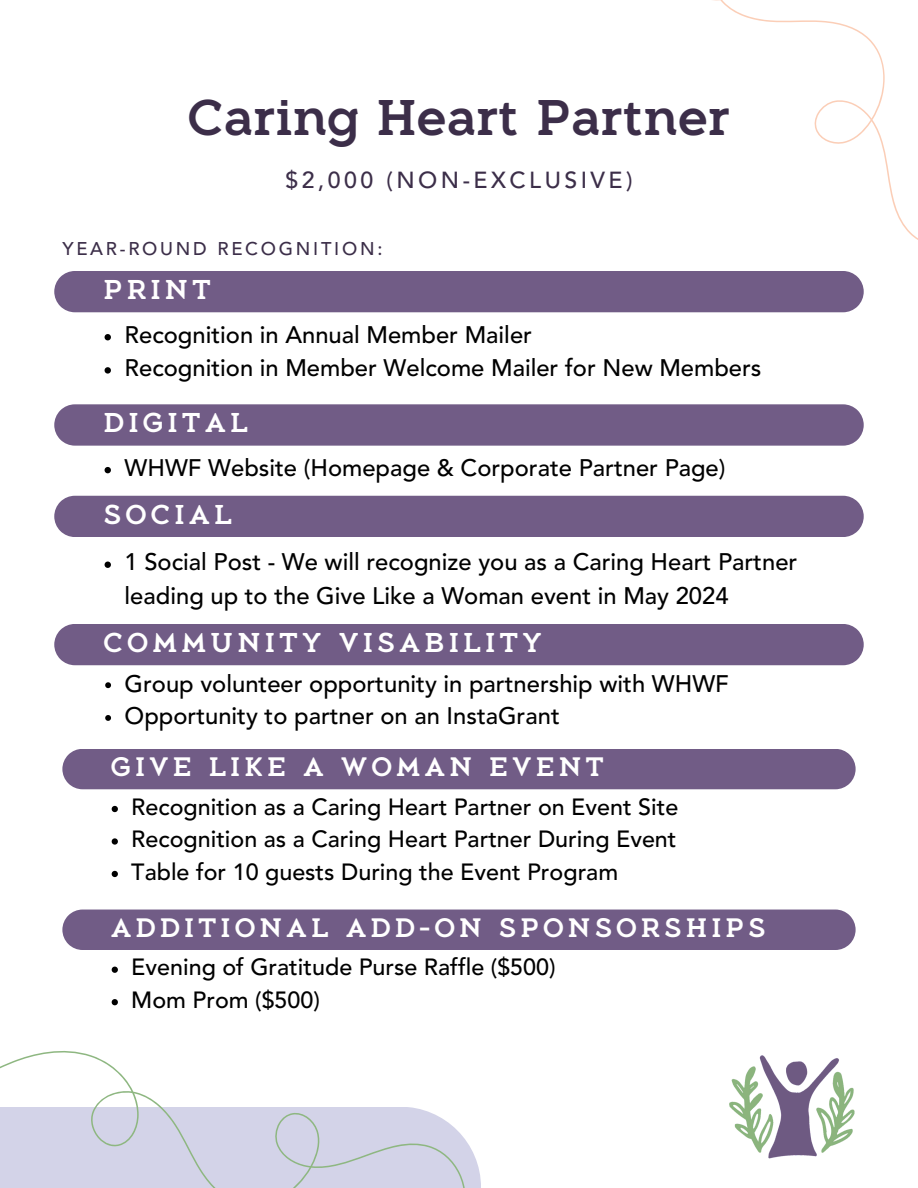
<style>
.page{position:relative;width:918px;height:1188px;background:#fff}
.page>*{position:absolute;margin:0;border:0;box-sizing:border-box;transform-origin:0 0}
.t1{font:500 49.95px "Aeron";color:#3c2e49}
.t2{font:500 27.15px "Aeron";letter-spacing:.15em;color:#fff}
.t3{font:500 26.7px "Aeron";letter-spacing:.15em;color:#fff}
.t4{font:500 23.85px/33.2px "Avenir LT Std";color:#000}
.t5{font:500 23.25px "Avenir LT Std";color:#000}
.t6{font:500 23.1px "Avenir LT Std";letter-spacing:.15em;color:#3c2e49}
.t7{font:500 18.3px "Avenir LT Std";letter-spacing:.15em;color:#3c2e49}
</style>
<div class="page">
<img style="left:729px;top:1055px;width:126px;height:104px">
<svg style="left:105px;top:334px;width:6px;height:6px"></svg>
<svg style="left:105px;top:367px;width:6px;height:7px"></svg>
<div style="left:54px;top:271px;width:810px;height:41px;background:#715c86"></div>
<svg style="left:105px;top:467px;width:6px;height:6px"></svg>
<div style="left:54px;top:404px;width:810px;height:42px;background:#715c86"></div>
<svg style="left:112px;top:806px;width:6px;height:6px"></svg>
<div style="left:62px;top:749px;width:794px;height:40px;background:#715c86"></div>
<svg style="left:105px;top:562px;width:6px;height:6px"></svg>
<div style="left:54px;top:496px;width:810px;height:41px;background:#715c86"></div>
<svg style="left:0;top:838px;width:481px;height:350px"></svg>
<svg style="left:713px;top:0;width:205px;height:240px"></svg>
<svg style="left:105px;top:682px;width:6px;height:6px"></svg>
<svg style="left:105px;top:715px;width:6px;height:6px"></svg>
<div style="left:54px;top:624px;width:810px;height:41px;background:#715c86"></div>
<svg style="left:112px;top:967px;width:6px;height:6px"></svg>
<svg style="left:112px;top:999px;width:6px;height:6px"></svg>
<div style="left:62px;top:910px;width:794px;height:40px;background:#715c86"></div>
<p class="t1" style="left:188px;top:89px;width:544px">Caring Heart Partner</p>
<p class="t6" style="left:285px;top:171px;width:349px">$2,000 (NON-EXCLUSIVE)</p>
<h2 class="t7" style="left:62px;top:241px;width:322px">YEAR-ROUND RECOGNITION:</h2>
<p class="t2" style="left:104px;top:274px;width:109px">PRINT</p>
<h1 class="t4" style="left:125px;top:320px;width:409px">Recognition in Annual Member Mailer</h1>
<h3 class="t4" style="left:125px;top:353px;width:638px">Recognition in Member Welcome Mailer for New Members</h3>
<p class="t2" style="left:104px;top:407px;width:146px">DIGITAL</p>
<h2 class="t4" style="left:125px;top:453px;width:602px">WHWF Website (Homepage &amp; Corporate Partner Page)</h2>
<h2 class="t2" style="left:104px;top:499px;width:130px">SOCIAL</h2>
<p class="t4" style="left:125px;top:548px;width:674px">1 Social Post - We will recognize you as a Caring Heart Partner leading up to the Give Like a Woman event in May 2024</p>
<p class="t2" style="left:104px;top:627px;width:440px">COMMUNITY VISABILITY</p>
<p class="t4" style="left:125px;top:669px;width:606px">Group volunteer opportunity in partnership with WHWF</p>
<p class="t4" style="left:125px;top:702px;width:437px">Opportunity to partner on an InstaGrant</p>
<h2 class="t3" style="left:111px;top:751px;width:495px">GIVE LIKE A WOMAN EVENT</h2>
<p class="t5" style="left:131px;top:797px;width:549px">Recognition as a Caring Heart Partner on Event Site</p>
<h2 class="t5" style="left:131px;top:830px;width:547px">Recognition as a Caring Heart Partner During Event</h2>
<p class="t5" style="left:131px;top:862px;width:488px">Table for 10 guests During the Event Program</p>
<p class="t3" style="left:111px;top:912px;width:657px">ADDITIONAL ADD-ON SPONSORSHIPS</p>
<p class="t5" style="left:131px;top:958px;width:426px">Evening of Gratitude Purse Raffle ($500)</p>
<h2 class="t5" style="left:131px;top:990px;width:190px">Mom Prom ($500)</h2>
</div>
